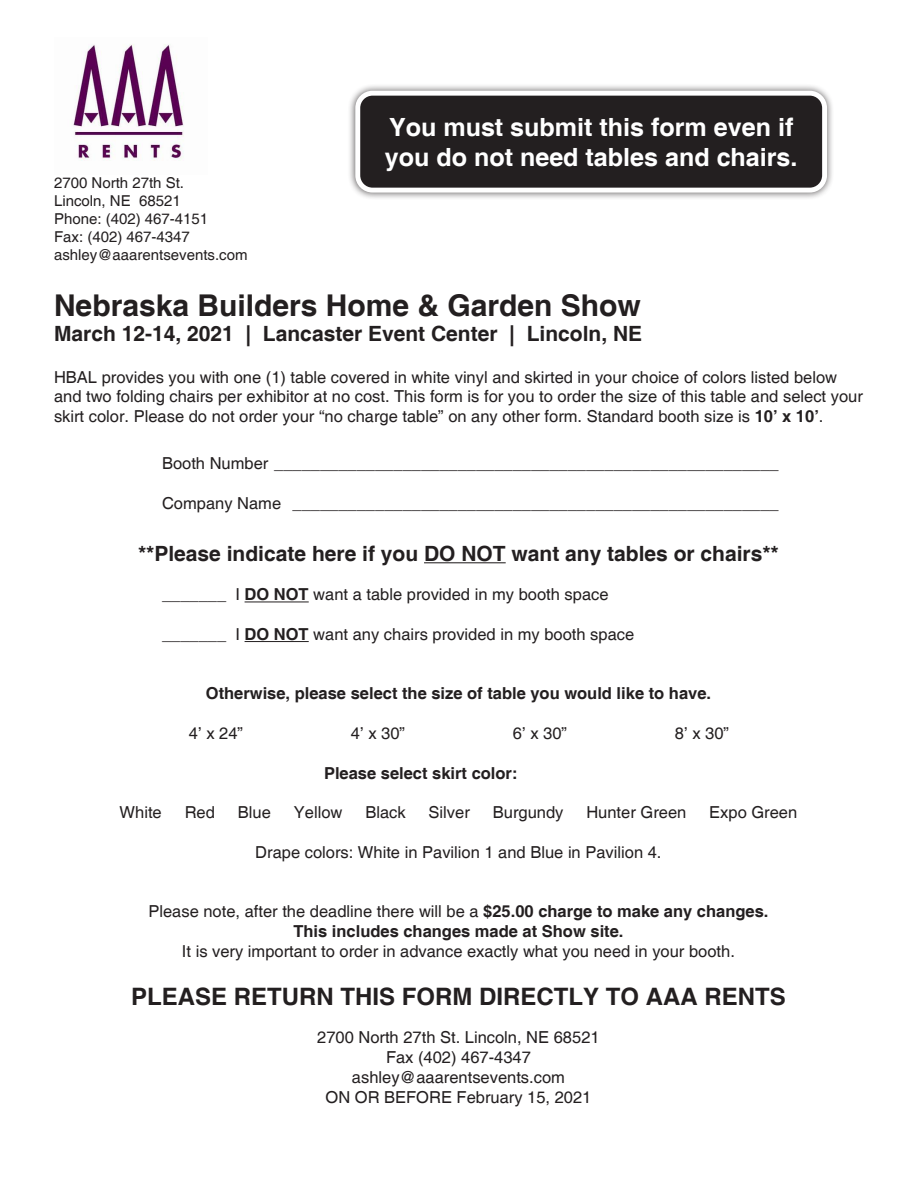
<style>
.page{position:relative;width:918px;height:1188px;background:#fff}
.page>*{position:absolute;margin:0;border:0;box-sizing:border-box;transform-origin:0 0}
.t1{font:700 30px "Helvetica";color:#231f20}
.t2{font:700 25.05px/30.2px "Helvetica";color:#fff}
.t3{font:700 24px "Helvetica";color:#231f20}
.t4{font:700 21px "Helvetica";color:#231f20}
.t5{font:16.5px/19.8px "Helvetica";color:#231f20;text-align:center}
.t6{font:700 16.5px "Helvetica";color:#231f20}
.t7{font:15px/18px "Helvetica";color:#231f20}
.s1{font-weight:700}
</style>
<div class="page">
<div style="left:347px;top:83px;width:488px;height:117px;background:#231f20;opacity:.75"></div>
<div style="left:358px;top:93px;width:467px;height:97px;background:#231f20;border-radius:15px"></div>
<div style="left:355px;top:91px;width:472px;height:102px;border:5px solid #fff;border-radius:15px"></div>
<img style="left:73px;top:44px;width:111px;height:117px">
<hr style="left:424px;top:562px;width:82px;height:1px;background:#231f20">
<hr style="left:245px;top:602px;width:64px;height:1px;background:#231f20">
<hr style="left:245px;top:641px;width:64px;height:1px;background:#231f20">
<p class="t7" style="left:54px;top:174px;width:195px">2700 North 27th St.<br>Lincoln, NE 68521<br>Phone: (402) 467-4151<br>Fax: (402) 467-4347 ashley@aaarentsevents.com</p>
<p class="t2" style="left:385px;top:113px;width:414px">You must submit this form even if you do not need tables and chairs.</p>
<p class="t1" style="left:54px;top:287px;width:588px">Nebraska Builders Home &amp; Garden Show</p>
<p class="t4" style="left:54px;top:321px;width:590px">March 12-14, 2021 | Lancaster Event Center | Lincoln, NE</p>
<p class="t5" style="left:54px;top:367px;width:810px;text-align:left">HBAL provides you with one (1) table covered in white vinyl and skirted in your choice of colors listed below and two folding chairs per exhibitor at no cost. This form is for you to order the size of this table and select your skirt color. Please do not order your “no charge table” on any other form. Standard booth size is <span class="s1">10’ x 10’</span>.</p>
<p class="t5" style="left:162px;top:454px;width:618px">Booth Number _______________________________________________________</p>
<p class="t5" style="left:162px;top:493px;width:618px">Company Name _____________________________________________________</p>
<p class="t4" style="left:138px;top:540px;width:642px">**Please indicate here if you DO NOT want any tables or chairs**</p>
<p class="t5" style="left:162px;top:585px;width:448px">_______ I <span class="s1">DO NOT</span> want a table provided in my booth space</p>
<p class="t5" style="left:162px;top:625px;width:474px">_______ I <span class="s1">DO NOT</span> want any chairs provided in my booth space</p>
<p class="t6" style="left:206px;top:683px;width:507px">Otherwise, please select the size of table you would like to have.</p>
<p class="t5" style="left:189px;top:724px;width:56px">4’ x 24”</p>
<p class="t5" style="left:351px;top:724px;width:56px">4’ x 30”</p>
<p class="t5" style="left:513px;top:724px;width:56px">6’ x 30”</p>
<p class="t5" style="left:675px;top:724px;width:56px">8’ x 30”</p>
<p class="t6" style="left:324px;top:763px;width:195px">Please select skirt color:</p>
<p class="t5" style="left:120px;top:803px;width:44px">White</p>
<p class="t5" style="left:185px;top:803px;width:32px">Red</p>
<p class="t5" style="left:238px;top:803px;width:35px">Blue</p>
<p class="t5" style="left:294px;top:803px;width:50px">Yellow</p>
<p class="t5" style="left:365px;top:803px;width:42px">Black</p>
<p class="t5" style="left:429px;top:803px;width:43px">Silver</p>
<p class="t5" style="left:493px;top:803px;width:72px">Burgundy</p>
<p class="t5" style="left:586px;top:803px;width:101px">Hunter Green</p>
<p class="t5" style="left:709px;top:803px;width:90px">Expo Green</p>
<p class="t5" style="left:255px;top:843px;width:408px">Drape colors: White in Pavilion 1 and Blue in Pavilion 4.</p>
<p class="t5" style="left:148px;top:902px;width:622px">Please note, after the deadline there will be a <span class="s1">$25.00 charge to make any changes.<br>This includes changes made at Show site.<br></span>It is very important to order in advance exactly what you need in your booth.</p>
<p class="t3" style="left:131px;top:982px;width:656px">PLEASE RETURN THIS FORM DIRECTLY TO AAA RENTS</p>
<p class="t5" style="left:317px;top:1028px;width:284px">2700 North 27th St. Lincoln, NE 68521<br>Fax (402) 467-4347 ashley@aaarentsevents.com<br>ON OR BEFORE February 15, 2021</p>
</div>
